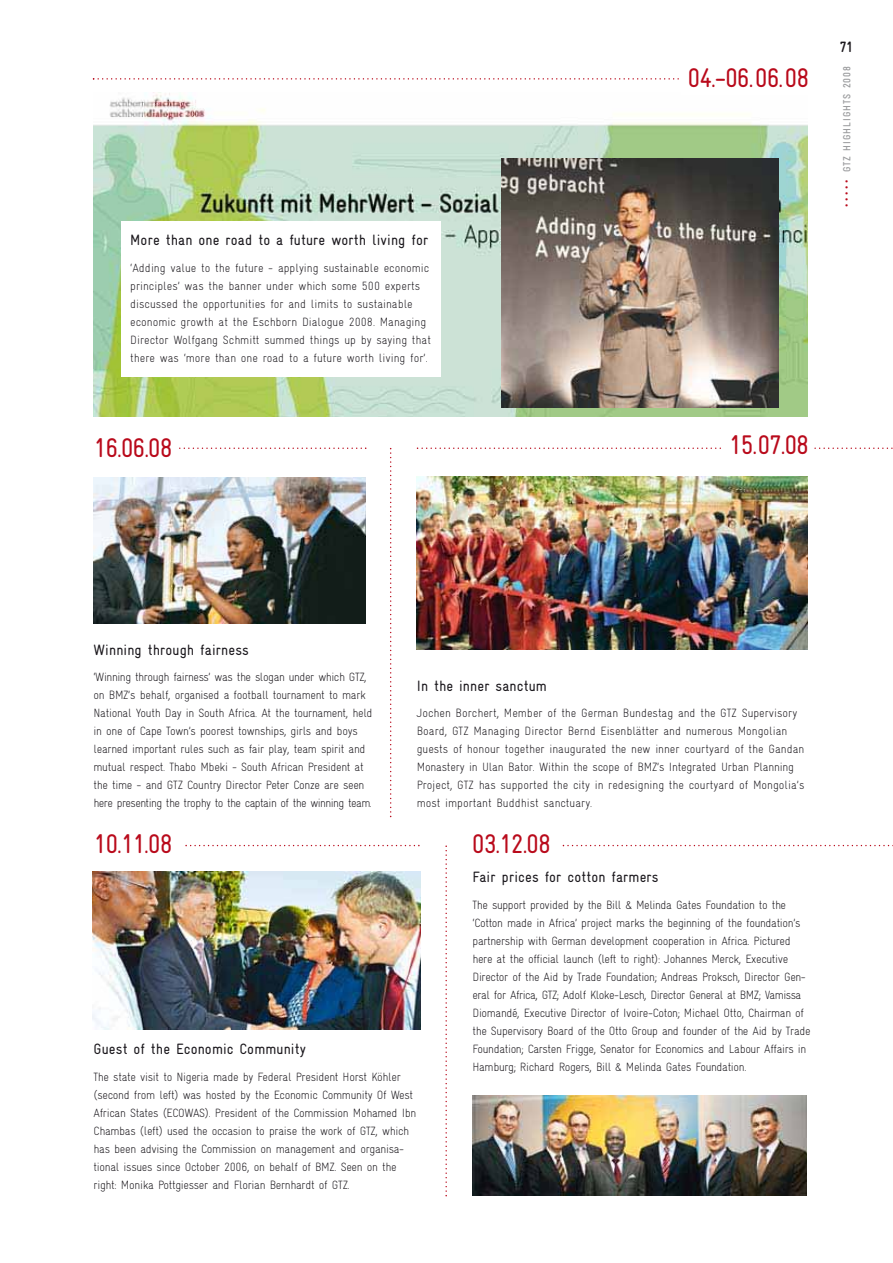
<style>
.page{position:relative;width:893px;height:1263px;background:#fff}
.page>*{position:absolute;margin:0;border:0;box-sizing:border-box;transform-origin:0 0}
.t1{font:condensed 27px "Gravur";letter-spacing:-.045em;color:#b90a1b}
.t2{font:condensed 15px "Gravur";letter-spacing:.01em;color:#1a171c}
.t3{font:700 condensed 15px "Gravur";color:#1a171c}
.t4{font:300 condensed 12px/18px "Gravur";letter-spacing:-.025em;color:#1a171c}
.t5{font:300 condensed 12px/18px "Gravur";color:#1a171c}
.t6{font:700 condensed 10.5px "Gravur";letter-spacing:.09em;color:#9c9d9f}
.s1{color:#b90a1b}
</style>
<div class="page">
<img style="left:94px;top:93px;width:714px;height:324px">
<div style="left:121px;top:221px;width:319px;height:156px;background:#fff"></div>
<img style="left:94px;top:477px;width:272px;height:146px">
<svg style="left:390px;top:448px;width:1px;height:369px"></svg>
<svg style="left:417px;top:447px;width:476px;height:2px"></svg>
<div style="left:724px;top:430px;width:90px;height:38px;background:#fff"></div>
<svg style="left:179px;top:447px;width:187px;height:2px"></svg>
<svg style="left:185px;top:845px;width:235px;height:1px"></svg>
<svg style="left:563px;top:845px;width:330px;height:1px"></svg>
<svg style="left:93px;top:78px;width:586px;height:2px"></svg>
<div style="left:681px;top:62px;width:128px;height:33px;background:#fff"></div>
<img style="left:93px;top:872px;width:328px;height:157px">
<img style="left:472px;top:1095px;width:335px;height:100px">
<img style="left:417px;top:477px;width:390px;height:172px">
<img style="left:502px;top:159px;width:277px;height:249px">
<svg style="left:445px;top:845px;width:2px;height:351px"></svg>
<p class="t2" style="left:130px;top:235px;width:300px">More than one road to a future worth living for</p>
<p class="t5" style="left:130px;top:260px;width:302px">‘Adding value to the future - applying sustainable economic principles’ was the banner under which some 500 experts discussed the opportunities for and limits to sustainable economic growth at the Eschborn Dialogue 2008. Managing Director Wolfgang Schmitt summed things up by saying that there was ‘more than one road to a future worth living for’.</p>
<h1 class="t1" style="left:94px;top:438px;width:81px">16.06.08</h1>
<h1 class="t1" style="left:688px;top:67px;width:123px">04.-06.06.08</h1>
<p class="t3" style="left:840px;top:41px;width:14px">71</p>
<p class="t6" style="left:843px;top:207px;width:143px;rotate:-90deg"><span class="s1">• • • • •</span> GTZ HIGHLIGHTS 2008</p>
<h1 class="t1" style="left:729px;top:435px;width:82px">15.07.08</h1>
<p class="t2" style="left:94px;top:644px;width:157px">Winning through fairness</p>
<p class="t4" style="left:94px;top:669px;width:281px">‘Winning through fairness’ was the slogan under which GTZ, on BMZ’s behalf, organised a football tournament to mark National Youth Day in South Africa. At the tournament, held in one of Cape Town’s poorest townships, girls and boys learned important rules such as fair play, team spirit and mutual respect. Thabo Mbeki - South African President at the time - and GTZ Country Director Peter Conze are seen here presenting the trophy to the captain of the winning team.</p>
<p class="t2" style="left:417px;top:680px;width:132px">In the inner sanctum</p>
<p class="t5" style="left:417px;top:706px;width:389px">Jochen Borchert, Member of the German Bundestag and the GTZ Supervisory Board, GTZ Managing Director Bernd Eisenblätter and numerous Mongolian guests of honour together inaugurated the new inner courtyard of the Gandan Monastery in Ulan Bator. Within the scope of BMZ’s Integrated Urban Planning Project, GTZ has supported the city in redesigning the courtyard of Mongolia’s most important Buddhist sanctuary.</p>
<h1 class="t1" style="left:94px;top:834px;width:81px">10.11.08</h1>
<h1 class="t1" style="left:472px;top:834px;width:81px">03.12.08</h1>
<p class="t2" style="left:94px;top:1043px;width:214px">Guest of the Economic Community</p>
<p class="t4" style="left:94px;top:1069px;width:324px">The state visit to Nigeria made by Federal President Horst Köhler (second from left) was hosted by the Economic Community Of West African States (ECOWAS). President of the Commission Mohamed Ibn Chambas (left) used the occasion to praise the work of GTZ, which has been advising the Commission on management and organisa&shy;tional issues since October 2006, on behalf of BMZ. Seen on the right: Monika Pottgiesser and Florian Bernhardt of GTZ.</p>
<p class="t2" style="left:473px;top:871px;width:188px">Fair prices for cotton farmers</p>
<p class="t4" style="left:473px;top:897px;width:340px">The support provided by the Bill &amp; Melinda Gates Foundation to the ‘Cotton made in Africa’ project marks the beginning of the foundation’s partnership with German development cooperation in Africa. Pictured here at the official launch (left to right): Johannes Merck, Executive Director of the Aid by Trade Foundation; Andreas Proksch, Director Ge n - eral for Africa, GTZ; Adolf Kloke-Lesch, Director General at BMZ; Vamissa Diomandé, Executive Director of Ivoire-Coton; Michael Otto, Chairman of the Supervisory Board of the Otto Group and founder of the Aid by Trade Foundation; Carsten Frigge, Senator for Economics and Labour Affairs in Hamburg; Richard Rogers, Bill &amp; Melinda Gates Foundation.</p>
</div>
